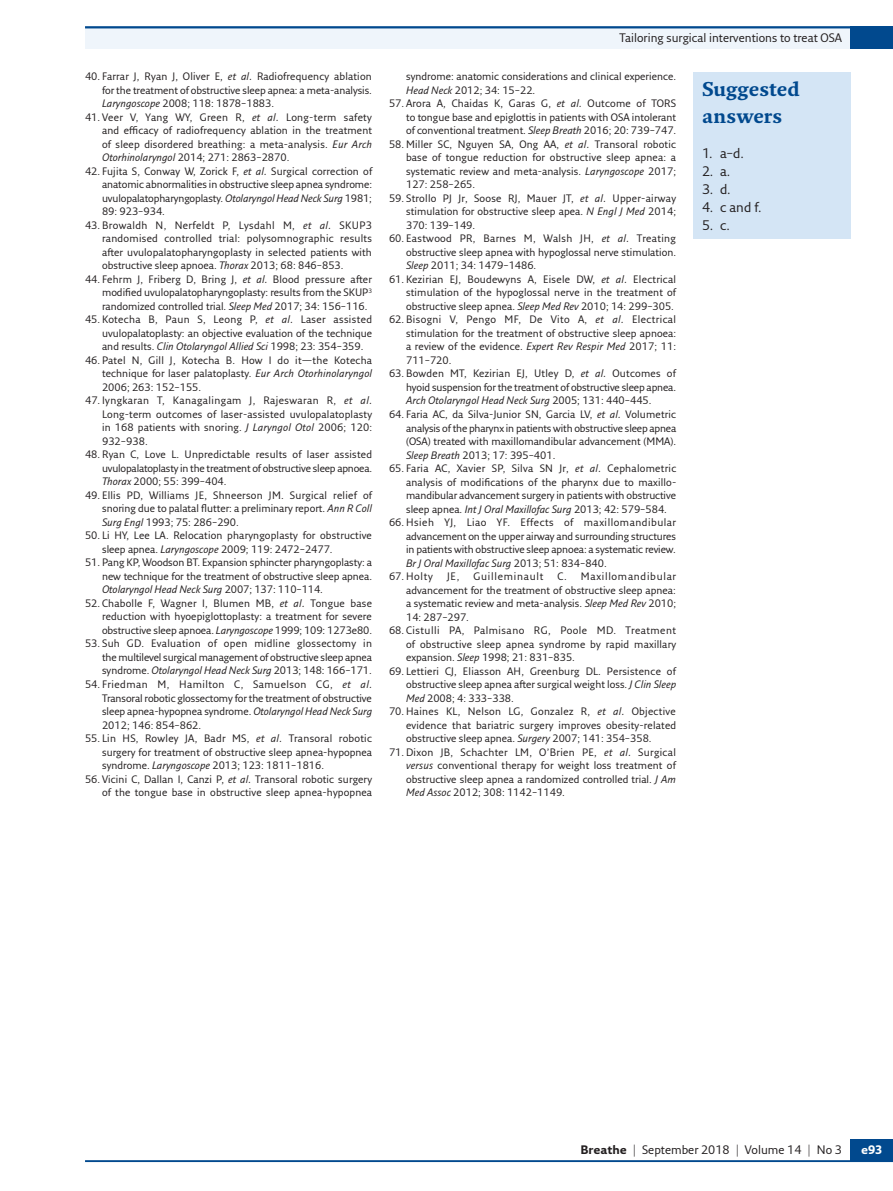
<style>
.page{position:relative;width:893px;height:1191px;background:#fff}
.page>*{position:absolute;margin:0;border:0;box-sizing:border-box;transform-origin:0 0}
.t1{font:700 19.5px/27px "Fresco Std";letter-spacing:-.005em;color:#01498e}
.t2{font:13.5px "Fresco Sans Pro";color:#231f20}
.t3{font:12px "Fresco Sans Pro";color:#231f20}
.t4{font:700 12px "Fresco Sans Pro";color:#fff}
.t5{font:10.5px/13.5px "Fresco Sans Pro";color:#231f20;text-align:justify}
.t6{font:10.5px "Fresco Sans Pro";letter-spacing:.045em;color:#231f20}
.t7{font:italic 10.5px "Fresco Sans Pro";color:#231f20}
.s1{font-style:italic}
.s2{font-style:normal}
.s3{font-weight:700}
</style>
<div class="page">
<div style="left:85px;top:26px;width:808px;height:23px;background:#eff5fb"></div>
<hr style="left:85px;top:1160px;width:808px;height:2px;background:#01498e">
<div style="left:850px;top:1138px;width:43px;height:23px;background:#01498e"></div>
<hr style="left:85px;top:26px;width:808px;height:2px;background:#01498e">
<div style="left:850px;top:26px;width:43px;height:23px;background:#01498e"></div>
<div style="left:693px;top:72px;width:157px;height:167px;background:#d4e5f5"></div>
<p class="t5" style="left:102px;top:69px;width:271px;text-indent:-17px">40. Farrar J, Ryan J, Oliver E, <span class="s1">et al.</span> Radiofrequency ablation for the treatment of obstructive sleep apnea: a meta-analysis.<br><span class="s1">Laryngoscope</span> 2008; 118: 1878–1883.</p>
<p class="t5" style="left:102px;top:110px;width:272px;text-indent:-17px">41. Veer V, Yang WY, Green R, <span class="s1">et al.</span> Long-term safety and efficacy of radiofrequency ablation in the treatment of sleep disordered breathing: a meta-analysis. <span class="s1">Eur Arch Otorhinolaryngol</span> 2014; 271: 2863–2870.</p>
<p class="t5" style="left:102px;top:164px;width:272px;text-indent:-17px">42. Fujita S, Conway W, Zorick F, <span class="s1">et al.</span> Surgical correction of anatomic abnormalities in obstructive sleep apnea syndrome: uvulopalatopharyngoplasty. <span class="s1">Otolaryngol Head Neck Surg</span> 1981; 89: 923–934.</p>
<p class="t5" style="left:102px;top:218px;width:272px;text-indent:-17px">43. Browaldh N, Nerfeldt P, Lysdahl M, <span class="s1">et al.</span> SKUP3 randomised controlled trial: polysomnographic results after uvulopalatopharyngoplasty in selected patients with obstructive sleep apnoea. <span class="s1">Thorax</span> 2013; 68: 846–853.</p>
<p class="t5" style="left:102px;top:272px;width:271px;text-indent:-17px">44. Fehrm J, Friberg D, Bring J, <span class="s1">et al.</span> Blood pressure after modified uvulopalatopharyngoplasty: results from the SKUP<sup>3 </sup>randomized controlled trial. <span class="s1">Sleep Med</span> 2017; 34: 156–116.</p>
<p class="t5" style="left:102px;top:312px;width:272px;text-indent:-17px">45. Kotecha B, Paun S, Leong P, <span class="s1">et al.</span> Laser assisted uvulopalatoplasty: an objective evaluation of the technique and results. <span class="s1">Clin Otolaryngol Allied Sci</span> 1998; 23: 354–359.</p>
<p class="t5" style="left:102px;top:353px;width:272px;text-indent:-17px">46. Patel N, Gill J, Kotecha B. How I do it—the Kotecha technique for laser palatoplasty. <span class="s1">Eur Arch Otorhinolaryngol </span>2006; 263: 152–155.</p>
<p class="t5" style="left:102px;top:393px;width:272px;text-indent:-17px">47. Iyngkaran T, Kanagalingam J, Rajeswaran R, <span class="s1">et al.<br></span>Long-term outcomes of laser-assisted uvulopalatoplasty in 168 patients with snoring. <span class="s1">J Laryngol Otol</span> 2006; 120:<br>932–938.</p>
<p class="t5" style="left:102px;top:447px;width:272px;text-indent:-17px">48. Ryan C, Love L. Unpredictable results of laser assisted uvulopalatoplasty in the treatment of obstructive sleep apnoea.<br><span class="s1">Thorax</span> 2000; 55: 399–404.</p>
<p class="t5" style="left:102px;top:488px;width:272px;text-indent:-17px">49. Ellis PD, Williams JE, Shneerson JM. Surgical relief of snoring due to palatal flutter: a preliminary report. <span class="s1">Ann R Coll Surg Engl</span> 1993; 75: 286–290.</p>
<p class="t5" style="left:102px;top:528px;width:271px;text-indent:-17px">50. Li HY, Lee LA. Relocation pharyngoplasty for obstructive sleep apnea. <span class="s1">Laryngoscope</span> 2009; 119: 2472–2477.</p>
<p class="t5" style="left:102px;top:555px;width:272px;text-indent:-17px">51. Pang KP, Woodson BT. Expansion sphincter pharyngoplasty: a new technique for the treatment of obstructive sleep apnea.<br><span class="s1">Otolaryngol Head Neck Surg</span> 2007; 137: 110–114.</p>
<p class="t5" style="left:102px;top:596px;width:272px;text-indent:-17px">52. Chabolle F, Wagner I, Blumen MB, <span class="s1">et al.</span> Tongue base reduction with hyoepiglottoplasty: a treatment for severe obstructive sleep apnoea. <span class="s1">Laryngoscope</span> 1999; 109: 1273e80.</p>
<p class="t5" style="left:102px;top:637px;width:272px;text-indent:-17px">53. Suh GD. Evaluation of open midline glossectomy in the multilevel surgical management of obstructive sleep apnea syndrome. <span class="s1">Otolaryngol Head Neck Surg</span> 2013; 148: 166–171.</p>
<p class="t5" style="left:102px;top:677px;width:272px;text-indent:-17px">54. Friedman M, Hamilton C, Samuelson CG, <span class="s1">et al.<br></span>Transoral robotic glossectomy for the treatment of obstructive sleep apnea-hypopnea syndrome. <span class="s1">Otolaryngol Head Neck Surg </span>2012; 146: 854–862.</p>
<p class="t5" style="left:102px;top:731px;width:272px;text-indent:-17px">55. Lin HS, Rowley JA, Badr MS, <span class="s1">et al.</span> Transoral robotic surgery for treatment of obstructive sleep apnea-hypopnea syndrome. <span class="s1">Laryngoscope</span> 2013; 123: 1811–1816.</p>
<p class="t5" style="left:85px;top:772px;width:289px;text-align:right">56. Vicini C, Dallan I, Canzi P, <span class="s1">et al.</span> Transoral robotic surgery of the tongue base in obstructive sleep apnea-hypopnea</p>
<p class="t3" style="left:619px;top:30px;width:224px">Tailoring surgical interventions to treat OSA</p>
<p class="t5" style="left:406px;top:70px;width:271px">syndrome: anatomic considerations and clinical experience.<br><span class="s1">Head Neck</span> 2012; 34: 15–22.</p>
<p class="t5" style="left:406px;top:97px;width:272px;text-indent:-17px">57. Arora A, Chaidas K, Garas G, <span class="s1">et al.</span> Outcome of TORS to tongue base and epiglottis in patients with OSA intolerant of conventional treatment. <span class="s1">Sleep Breath</span> 2016; 20: 739–747.</p>
<p class="t5" style="left:406px;top:137px;width:272px;text-indent:-17px">58. Miller SC, Nguyen SA, Ong AA, <span class="s1">et al.</span> Transoral robotic base of tongue reduction for obstructive sleep apnea: a systematic review and meta-analysis. <span class="s1">Laryngoscope</span> 2017; 127: 258–265.</p>
<p class="t5" style="left:406px;top:191px;width:271px;text-indent:-17px">59. Strollo PJ Jr, Soose RJ, Mauer JT, <span class="s1">et al.</span> Upper-airway stimulation for obstructive sleep apea. <span class="s1">N Engl J Med</span> 2014; 370: 139–149.</p>
<p class="t5" style="left:406px;top:232px;width:272px;text-indent:-17px">60. Eastwood PR, Barnes M, Walsh JH, <span class="s1">et al.</span> Treating obstructive sleep apnea with hypoglossal nerve stimulation.<br><span class="s1">Sleep</span> 2011; 34: 1479–1486.</p>
<p class="t5" style="left:406px;top:272px;width:272px;text-indent:-17px">61. Kezirian EJ, Boudewyns A, Eisele DW, <span class="s1">et al.</span> Electrical stimulation of the hypoglossal nerve in the treatment of obstructive sleep apnea. <span class="s1">Sleep Med Rev</span> 2010; 14: 299–305.</p>
<p class="t5" style="left:406px;top:313px;width:272px;text-indent:-17px">62. Bisogni V, Pengo MF, De Vito A, <span class="s1">et al.</span> Electrical stimulation for the treatment of obstructive sleep apnoea: a review of the evidence. <span class="s1">Expert Rev Respir Med</span> 2017; 11:<br>711–720.</p>
<p class="t5" style="left:406px;top:367px;width:272px;text-indent:-17px">63. Bowden MT, Kezirian EJ, Utley D, <span class="s1">et al.</span> Outcomes of hyoid suspension for the treatment of obstructive sleep apnea.<br><span class="s1">Arch Otolaryngol Head Neck Surg</span> 2005; 131: 440–445.</p>
<p class="t5" style="left:406px;top:407px;width:272px;text-indent:-17px">64. Faria AC, da Silva-Junior SN, Garcia LV, <span class="s1">et al.</span> Volumetric analysis of the pharynx in patients with obstructive sleep apnea (OSA) treated with maxillomandibular advancement (MMA).<br><span class="s1">Sleep Breath</span> 2013; 17: 395–401.</p>
<p class="t5" style="left:406px;top:461px;width:272px;text-indent:-17px">65. Faria AC, Xavier SP, Silva SN Jr, <span class="s1">et al.</span> Cephalometric analysis of modifications of the pharynx due to maxillo&shy;mandibular advancement surgery in patients with obstructive sleep apnea. <span class="s1">Int J Oral Maxillofac Surg</span> 2013; 42: 579–584.</p>
<p class="t6" style="left:389px;top:516px;width:289px">66. Hsieh YJ, Liao YF. Effects of maxillomandibular</p>
<p class="t5" style="left:406px;top:529px;width:271px">advancement on the upper airway and surrounding structures</p>
<p class="t5" style="left:406px;top:542px;width:271px">in patients with obstructive sleep apnoea: a systematic review.</p>
<p class="t7" style="left:406px;top:556px;width:202px">Br J Oral Maxillofac Surg <span class="s2">2013; 51: 834–840.</span></p>
<p class="t5" style="left:389px;top:569px;width:45px">67.Holty</p>
<p class="t5" style="left:447px;top:569px;width:14px">JE,</p>
<p class="t5" style="left:473px;top:569px;width:71px">Guilleminault</p>
<p class="t5" style="left:406px;top:569px;width:272px;text-indent:151px">C. Maxillomandibular advancement for the treatment of obstructive sleep apnea: a systematic review and meta-analysis. <span class="s1">Sleep Med Rev</span> 2010; 14: 287–297.</p>
<p class="t5" style="left:406px;top:623px;width:272px;text-indent:-17px">68. Cistulli PA, Palmisano RG, Poole MD. Treatment of obstructive sleep apnea syndrome by rapid maxillary expansion. <span class="s1">Sleep</span> 1998; 21: 831–835.</p>
<p class="t5" style="left:406px;top:664px;width:272px;text-indent:-17px">69. Lettieri CJ, Eliasson AH, Greenburg DL. Persistence of obstructive sleep apnea after surgical weight loss. <span class="s1">J Clin Sleep Med</span> 2008; 4: 333–338.</p>
<p class="t5" style="left:406px;top:704px;width:272px;text-indent:-17px">70. Haines KL, Nelson LG, Gonzalez R, <span class="s1">et al.</span> Objective evidence that bariatric surgery improves obesity-related obstructive sleep apnea. <span class="s1">Surgery</span> 2007; 141: 354–358.</p>
<p class="t5" style="left:406px;top:745px;width:271px;text-indent:-17px">71. Dixon JB, Schachter LM, O’Brien PE, <span class="s1">et al.</span> Surgical <span class="s1">versus</span> conventional therapy for weight loss treatment of obstructive sleep apnea a randomized controlled trial. <span class="s1">J Am Med Assoc</span> 2012; 308: 1142–1149.</p>
<h1 class="t1" style="left:702px;top:75px;width:99px">Suggested answers</h1>
<p class="t2" style="left:702px;top:145px;width:43px">1. a–d.</p>
<p class="t2" style="left:702px;top:163px;width:30px">2. a.</p>
<p class="t2" style="left:702px;top:181px;width:30px">3. d.</p>
<p class="t2" style="left:702px;top:199px;width:61px">4. c and f.</p>
<p class="t2" style="left:702px;top:217px;width:29px">5. c.</p>
<p class="t3" style="left:580px;top:1142px;width:263px"><span class="s3">Breathe</span> | September 2018 | Volume 14 | No 3</p>
<p class="t4" style="left:861px;top:1142px;width:23px">e93</p>
</div>
